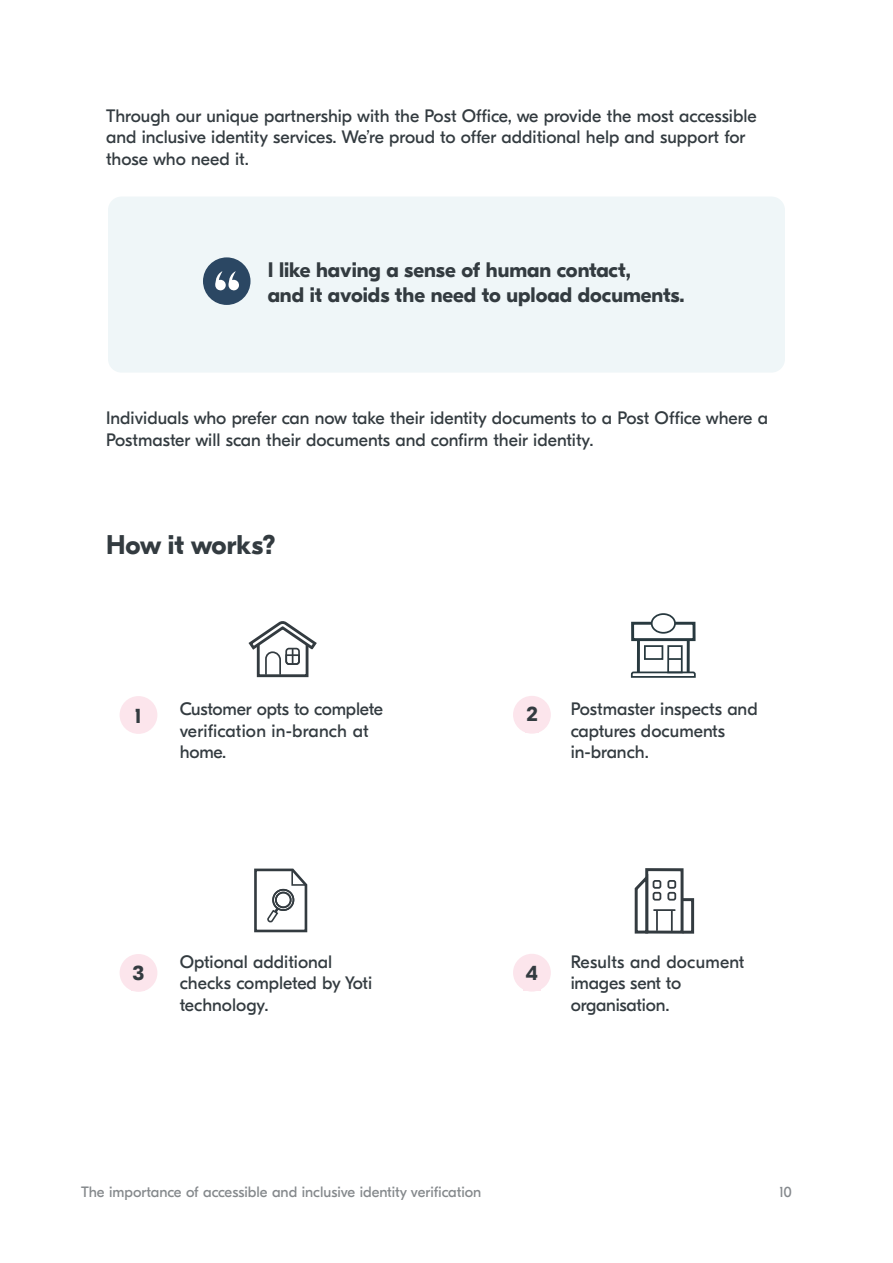
<style>
.page{position:relative;width:893px;height:1263px;background:#fff}
.page>*{position:absolute;margin:0;border:0;box-sizing:border-box;transform-origin:0 0}
.t1{font:700 27px "GT Eesti Display";color:#333b40}
.t2{font:700 21px/25.2px "GT Eesti Display";color:#333b40}
.t3{font:18px/21.6px "GT Eesti Display";color:#333b40}
.t4{font:15px "GT Eesti Display";color:#85898c}
.t5{font:15px "GT Eesti Display";color:#85898d}
</style>
<div class="page">
<div style="left:108px;top:197px;width:677px;height:176px;background:#eff6f8;border-radius:14px"></div>
<svg style="left:683px;top:897px;width:12px;height:37px"></svg>
<div style="left:645px;top:868px;width:38px;height:66px;border:3px solid #333b40"></div>
<svg style="left:634px;top:870px;width:16px;height:64px"></svg>
<div style="left:653px;top:880px;width:8px;height:9px;border:2px solid #333b40;border-radius:2px"></div>
<svg style="left:671px;top:911px;width:2px;height:19px"></svg>
<svg style="left:656px;top:911px;width:2px;height:19px"></svg>
<hr style="left:654px;top:909px;width:21px;height:2px;background:#333b40">
<div style="left:667px;top:880px;width:9px;height:9px;border:2px solid #333b40;border-radius:2px"></div>
<div style="left:653px;top:892px;width:8px;height:8px;border:2px solid #333b40;border-radius:2px"></div>
<div style="left:667px;top:892px;width:9px;height:8px;border:2px solid #333b40;border-radius:2px"></div>
<svg style="left:248px;top:621px;width:69px;height:56px"></svg>
<div style="left:285px;top:648px;width:15px;height:17px;border:2px solid #333b40;border-radius:3px"></div>
<div style="left:637px;top:631px;width:53px;height:44px;border:3px solid #28393f"></div>
<div style="left:633px;top:623px;width:61px;height:17px;background:#fff"></div>
<div style="left:631px;top:622px;width:64px;height:19px;border:3px solid #28393f"></div>
<svg style="left:631px;top:671px;width:65px;height:7px"></svg>
<div style="left:667px;top:645px;width:16px;height:28px;border:2px solid #28393f"></div>
<div style="left:652px;top:614px;width:23px;height:19px;background:#fff;border-radius:50%"></div>
<div style="left:651px;top:613px;width:25px;height:21px;border:2px solid #28393f;border-radius:50%"></div>
<svg style="left:668px;top:658px;width:13px;height:2px"></svg>
<div style="left:644px;top:645px;width:19px;height:15px;border:2px solid #28393f"></div>
<svg style="left:254px;top:868px;width:54px;height:65px"></svg>
<div style="left:120px;top:696px;width:37px;height:38px;background:#fce5ec;border-radius:50%"></div>
<div style="left:513px;top:696px;width:38px;height:38px;background:#fce5ec;border-radius:50%"></div>
<div style="left:120px;top:954px;width:37px;height:38px;background:#fce5ec;border-radius:50%"></div>
<div style="left:513px;top:954px;width:38px;height:37px;background:#fce5ec;border-radius:50%"></div>
<div style="left:523px;top:964px;width:18px;height:27px;background:#fce5ec"></div>
<div style="left:203px;top:257px;width:47px;height:48px;background:#2b4763;border-radius:50%"></div>
<svg style="left:215px;top:271px;width:24px;height:20px"></svg>
<p class="t3" style="left:106px;top:105px;width:652px">Through our unique partnership with the Post Office, we provide the most accessible and inclusive identity services. We’re proud to offer additional help and support for those who need it.</p>
<p class="t2" style="left:268px;top:257px;width:418px">I like having a sense of human contact,<br>and it avoids the need to upload documents.</p>
<p class="t3" style="left:106px;top:407px;width:663px">Individuals who prefer can now take their identity documents to a Post Office where a<br>Postmaster will scan their documents and confirm their identity.</p>
<h1 class="t1" style="left:106px;top:529px;width:171px">How it works?</h1>
<p class="t3" style="left:180px;top:699px;width:205px">Customer opts to complete verification in-branch at home.</p>
<p class="t2" style="left:135px;top:703px;width:9px">1</p>
<p class="t2" style="left:526px;top:702px;width:13px">2</p>
<p class="t3" style="left:571px;top:699px;width:188px">Postmaster inspects and captures documents in-branch.</p>
<p class="t3" style="left:180px;top:951px;width:194px">Optional additional checks completed by Yoti technology.</p>
<p class="t2" style="left:133px;top:960px;width:13px">3</p>
<p class="t2" style="left:526px;top:960px;width:14px">4</p>
<p class="t3" style="left:571px;top:951px;width:175px">Results and document images sent to organisation.</p>
<p class="t4" style="left:81px;top:1184px;width:402px">The importance of accessible and inclusive identity verification</p>
<p class="t5" style="left:779px;top:1184px;width:14px">10</p>
</div>
